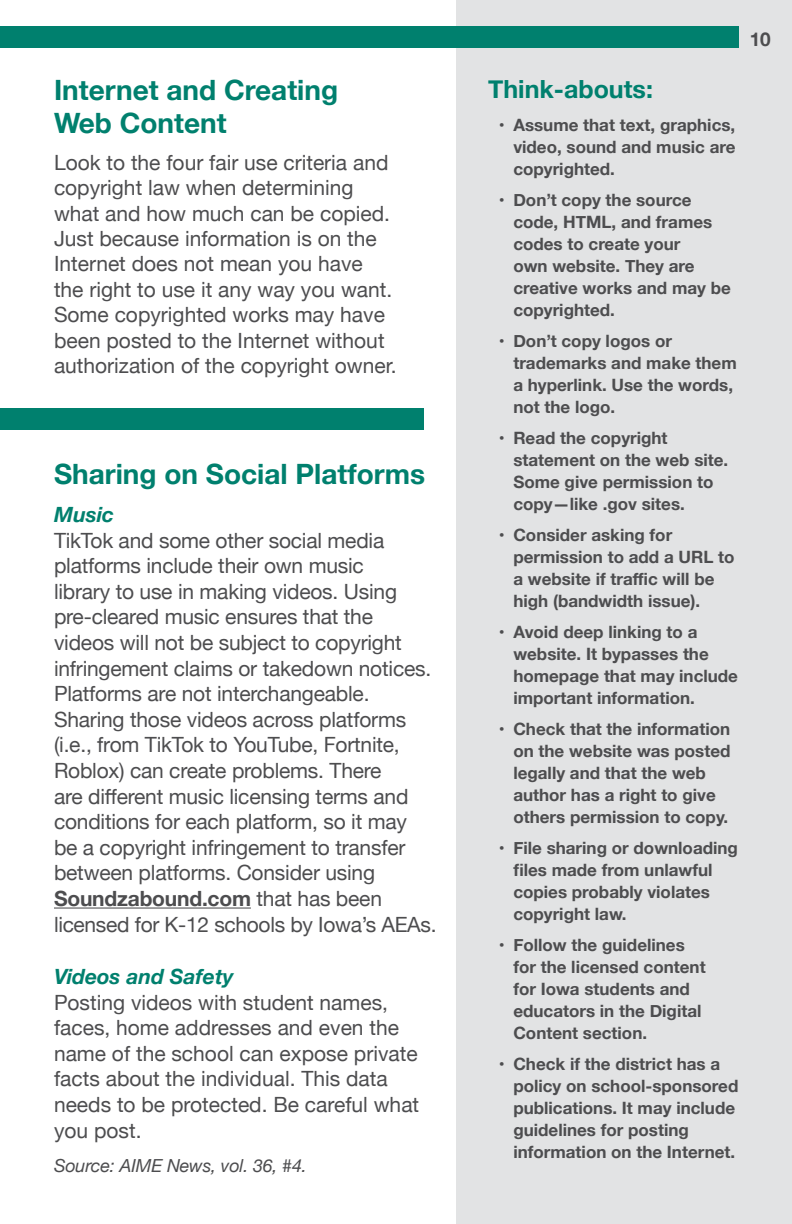
<style>
.page{position:relative;width:792px;height:1224px;background:#fff}
.page>*{position:absolute;margin:0;border:0;box-sizing:border-box;transform-origin:0 0}
.Subheading{font:700 28px/32px "Helvetica Neue";color:#00806e}
.Thinkabout_Subheads{font:700 25px "Helvetica Neue";color:#00806e}
.Body_text{font:21px/25.6px "Helvetica Neue";letter-spacing:-.01em;color:#4d4d4f}
.Body_text-2{font:italic 700 21px "Helvetica Neue";color:#00806e}
.Body_text-3{font:700 19px "Helvetica Neue";color:#4d4d4f}
.Body_text-4{font:italic 18px "Helvetica Neue";letter-spacing:-.01em;color:#4d4d4f}
.t1{font:700 17px/22px "Helvetica Neue";color:#4d4d4f}
.s1{font-weight:700}
</style>
<div class="page">
<div style="left:456px;top:0;width:336px;height:1224px;background:#e2e3e4"></div>
<hr style="left:54px;top:908px;width:197px;height:1px;background:#4d4d4f">
<div style="left:0;top:26px;width:739px;height:22px;background:#00806e"></div>
<div style="left:0;top:408px;width:424px;height:22px;background:#00806e"></div>
<p class="Subheading" style="left:54px;top:75px;width:286px">Internet and Creating<br>Web Content</p>
<p class="Body_text" style="left:54px;top:151px;width:344px">Look to the four fair use criteria and copyright law when determining what and how much can be copied.<br>Just because information is on the Internet does not mean you have the right to use it any way you want.<br>Some copyrighted works may have been posted to the Internet without authorization of the copyright owner.</p>
<p class="Subheading" style="left:54px;top:459px;width:373px">Sharing on Social Platforms</p>
<p class="Body_text-2" style="left:54px;top:498px;width:61px">Music</p>
<p class="Body_text" style="left:54px;top:528px;width:384px">TikTok and some other social media platforms include their own music<br>library to use in making videos. Using pre-cleared music ensures that the videos will not be subject to copyright infringement claims or takedown notices.<br>Platforms are not interchangeable.<br>Sharing those videos across platforms (i.e., from TikTok to YouTube, Fortnite, Roblox) can create problems. There<br>are different music licensing terms and conditions for each platform, so it may<br>be a copyright infringement to transfer between platforms. Consider using <span class="s1">Soundzabound.com</span> that has been licensed for K-12 schools by Iowa’s AEAs.</p>
<p class="Body_text-2" style="left:54px;top:960px;width:181px">Videos and Safety</p>
<p class="Body_text" style="left:54px;top:990px;width:367px">Posting videos with student names, faces, home addresses and even the name of the school can expose private facts about the individual. This data needs to be protected. Be careful what you post.</p>
<p class="Body_text-4" style="left:54px;top:1153px;width:254px">Source: AIME News, vol. 36, #4.</p>
<p class="Body_text-3" style="left:750px;top:24px;width:23px">10</p>
<p class="Thinkabout_Subheads" style="left:488px;top:69px;width:166px">Think-abouts:</p>
<p class="t1" style="left:513px;top:114px;width:224px;text-align:justify;text-indent:-14px">• Assume that text, graphics, video, sound and music are copyrighted.</p>
<p class="t1" style="left:513px;top:189px;width:219px;text-indent:-14px">• Don’t copy the source code, HTML, and frames codes to create your<br>own website. They are creative works and may be copyrighted.</p>
<p class="t1" style="left:513px;top:330px;width:225px;text-indent:-14px">• Don’t copy logos or trademarks and make them a hyperlink. Use the words, not the logo.</p>
<p class="t1" style="left:513px;top:427px;width:216px;text-indent:-14px">• Read the copyright statement on the web site.<br>Some give permission to copy—like .gov sites.</p>
<p class="t1" style="left:513px;top:524px;width:223px;text-indent:-14px">• Consider asking for permission to add a URL to a website if traffic will be high (bandwidth issue).</p>
<p class="t1" style="left:513px;top:621px;width:226px;text-indent:-14px">• Avoid deep linking to a website. It bypasses the homepage that may include important information.</p>
<p class="t1" style="left:513px;top:718px;width:219px;text-indent:-14px">• Check that the information on the website was posted legally and that the web author has a right to give others permission to copy.</p>
<p class="t1" style="left:513px;top:837px;width:226px;text-indent:-14px">• File sharing or downloading files made from unlawful copies probably violates copyright law.</p>
<p class="t1" style="left:513px;top:934px;width:194px;text-indent:-14px">• Follow the guidelines for the licensed content for Iowa students and educators in the Digital<br>Content section.</p>
<p class="t1" style="left:513px;top:1053px;width:227px;text-indent:-14px">• Check if the district has a policy on school-sponsored publications. It may include guidelines for posting information on the Internet.</p>
</div>
